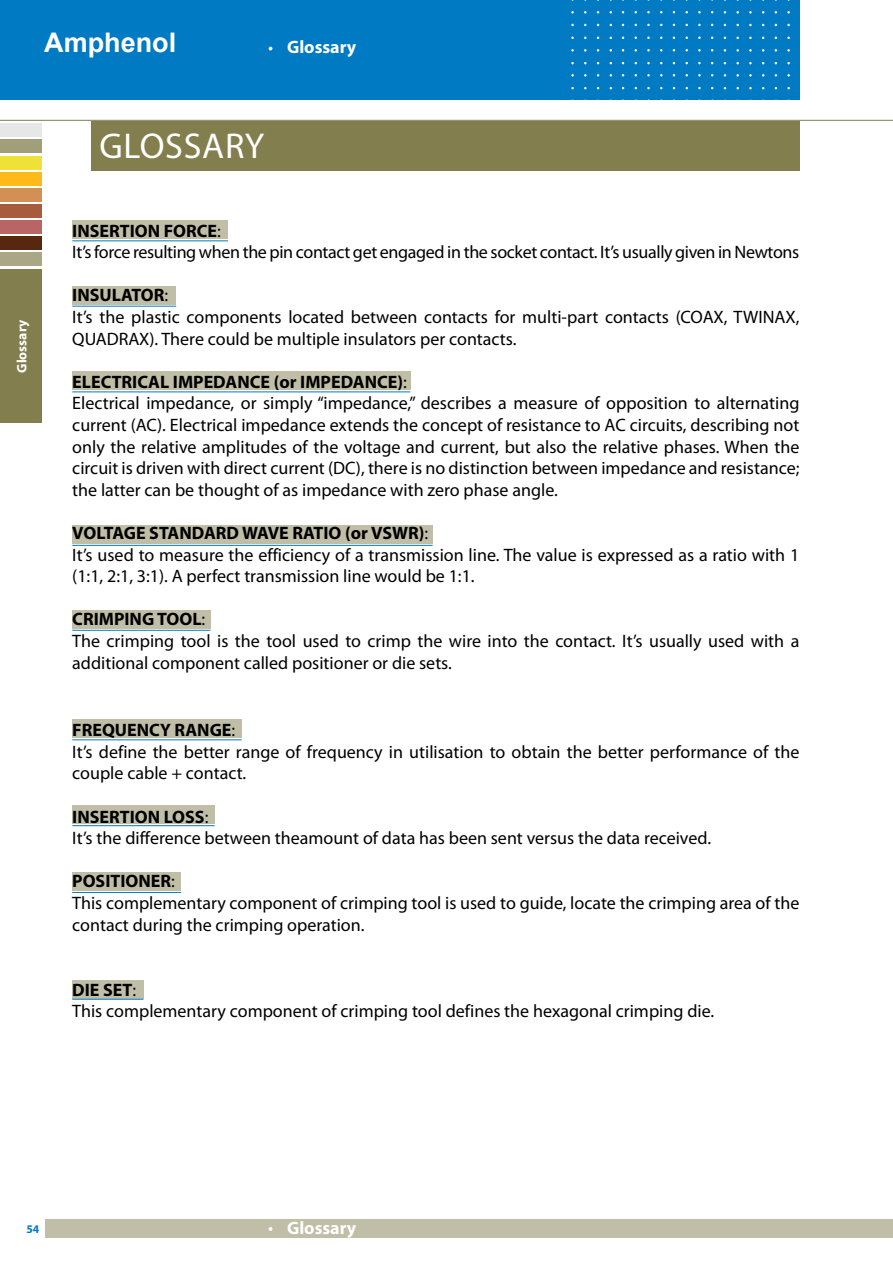
<style>
.page{position:relative;width:893px;height:1263px;background:#fff}
.page>*{position:absolute;margin:0;border:0;box-sizing:border-box;transform-origin:0 0}
.t1{font:36px "Myriad Pro";color:#fff}
.t2{font:700 27px "Arial";color:#fff}
.t3{font:18px/21.6px "Myriad Pro";color:#000}
.t4{font:18px/21.6px "Myriad Pro";letter-spacing:-.02em;color:#000}
.t5{font:700 18px "Myriad Pro";color:#fff}
.t6{font:700 13.65px "Myriad Pro";color:#fff}
.t7{font:700 11.7px "Myriad Pro";color:#007ac2}
.s1{font-weight:700}
</style>
<div class="page">
<div style="left:72px;top:719px;width:170px;height:19px;background:#c0bea6"></div>
<div style="left:72px;top:805px;width:143px;height:19px;background:#c0bea6"></div>
<div style="left:72px;top:872px;width:109px;height:18px;background:#c0bea6"></div>
<div style="left:72px;top:980px;width:71px;height:19px;background:#c0bea6"></div>
<hr style="left:72px;top:739px;width:170px;height:1px;background:#007ac2">
<hr style="left:72px;top:825px;width:143px;height:1px;background:#007ac2">
<hr style="left:72px;top:892px;width:109px;height:1px;background:#007ac2">
<hr style="left:72px;top:999px;width:71px;height:1px;background:#007ac2">
<div style="left:72px;top:221px;width:156px;height:18px;background:#c0bea6"></div>
<div style="left:72px;top:286px;width:104px;height:18px;background:#c0bea6"></div>
<div style="left:72px;top:372px;width:338px;height:18px;background:#c0bea6"></div>
<div style="left:72px;top:525px;width:361px;height:18px;background:#c0bea6"></div>
<div style="left:72px;top:610px;width:138px;height:18px;background:#c0bea6"></div>
<div style="left:0;top:0;width:799px;height:99px;background:#007ac2"></div>
<hr style="left:0;top:120px;width:893px;height:1px;background:#827e4e">
<div style="left:45px;top:1219px;width:848px;height:18px;background:#c0bea6"></div>
<svg style="left:269px;top:1227px;width:3px;height:4px"></svg>
<div style="left:0;top:139px;width:41px;height:14px;background:#a19e7a"></div>
<div style="left:0;top:156px;width:41px;height:13px;background:#efe237"></div>
<div style="left:0;top:204px;width:41px;height:14px;background:#a65c3d"></div>
<div style="left:0;top:220px;width:41px;height:14px;background:#ba6565"></div>
<div style="left:0;top:172px;width:41px;height:14px;background:#fdba19"></div>
<div style="left:0;top:236px;width:41px;height:14px;background:#572710"></div>
<div style="left:0;top:188px;width:41px;height:14px;background:#d29055"></div>
<div style="left:0;top:252px;width:41px;height:14px;background:#aaa784"></div>
<div style="left:0;top:269px;width:41px;height:154px;background:#827e4e"></div>
<div style="left:0;top:123px;width:41px;height:13px;background:#e6e7e7"></div>
<div style="left:91px;top:121px;width:708px;height:49px;background:#827e4e"></div>
<hr style="left:72px;top:240px;width:156px;height:1px;background:#007ac2">
<hr style="left:72px;top:306px;width:104px;height:1px;background:#007ac2">
<hr style="left:72px;top:391px;width:338px;height:1px;background:#007ac2">
<hr style="left:72px;top:545px;width:361px;height:1px;background:#007ac2">
<hr style="left:72px;top:630px;width:138px;height:1px;background:#007ac2">
<h2 class="t2" style="left:44px;top:24px;width:134px">Amphenol</h2>
<p class="t5" style="left:287px;top:36px;width:71px">Glossary</p>
<p class="t6" style="left:13px;top:376px;width:61px;rotate:-90deg">Appendix</p>
<p class="t6" style="left:13px;top:373px;width:54px;rotate:-90deg">Glossary</p>
<h1 class="t1" style="left:100px;top:124px;width:45px">Glossary</h1>
<p class="t4" style="left:72px;top:219px;width:729px"><span class="s1">INSERTION FORCE</span>:<br>It’s force resulting when the pin contact get engaged in the socket contact. It’s usually given in Newtons</p>
<p class="t3" style="left:72px;top:284px;width:729px"><span class="s1">INSULATOR</span>:<br>It’s the plastic components located between contacts for multi-part contacts (COAX, TWINAX,<br>QUADRAX). There could be multiple insulators per contacts.</p>
<p class="t3" style="left:72px;top:371px;width:729px"><span class="s1">ELECTRICAL IMPEDANCE (or IMPEDANCE)</span>:<br>Electrical impedance, or simply “impedance,” describes a measure of opposition to alternating current (AC). Electrical impedance extends the concept of resistance to AC circuits, describing not only the relative amplitudes of the voltage and current, but also the relative phases. When the circuit is driven with direct current (DC), there is no distinction between impedance and resistance; the latter can be thought of as impedance with zero phase angle.</p>
<p class="t3" style="left:72px;top:522px;width:728px"><span class="s1">VOLTAGE STANDARD WAVE RATIO (or VSWR)</span>:<br>It’s used to measure the efficiency of a transmission line. The value is expressed as a ratio with 1 (1:1, 2:1, 3:1). A perfect transmission line would be 1:1.</p>
<p class="t3" style="left:72px;top:608px;width:729px"><span class="s1">CRIMPING TOOL</span>:<br>The crimping tool is the tool used to crimp the wire into the contact. It’s usually used with a additional component called positioner or die sets.</p>
<p class="t3" style="left:72px;top:719px;width:729px"><span class="s1">FREQUENCY RANGE</span>:<br>It’s define the better range of frequency in utilisation to obtain the better performance of the couple cable + contact.</p>
<p class="t3" style="left:72px;top:805px;width:640px"><span class="s1">INSERTION LOSS</span>:<br>It’s the difference between theamount of data has been sent versus the data received.</p>
<p class="t3" style="left:72px;top:870px;width:729px"><span class="s1">POSITIONER</span>:<br>This complementary component of crimping tool is used to guide, locate the crimping area of the contact during the crimping operation.</p>
<p class="t3" style="left:72px;top:978px;width:643px"><span class="s1">DIE SET</span>:<br>This complementary component of crimping tool defines the hexagonal crimping die.</p>
<p class="t7" style="left:26px;top:1221px;width:14px">54</p>
<p class="t5" style="left:287px;top:1216px;width:71px">Glossary</p>
</div>
